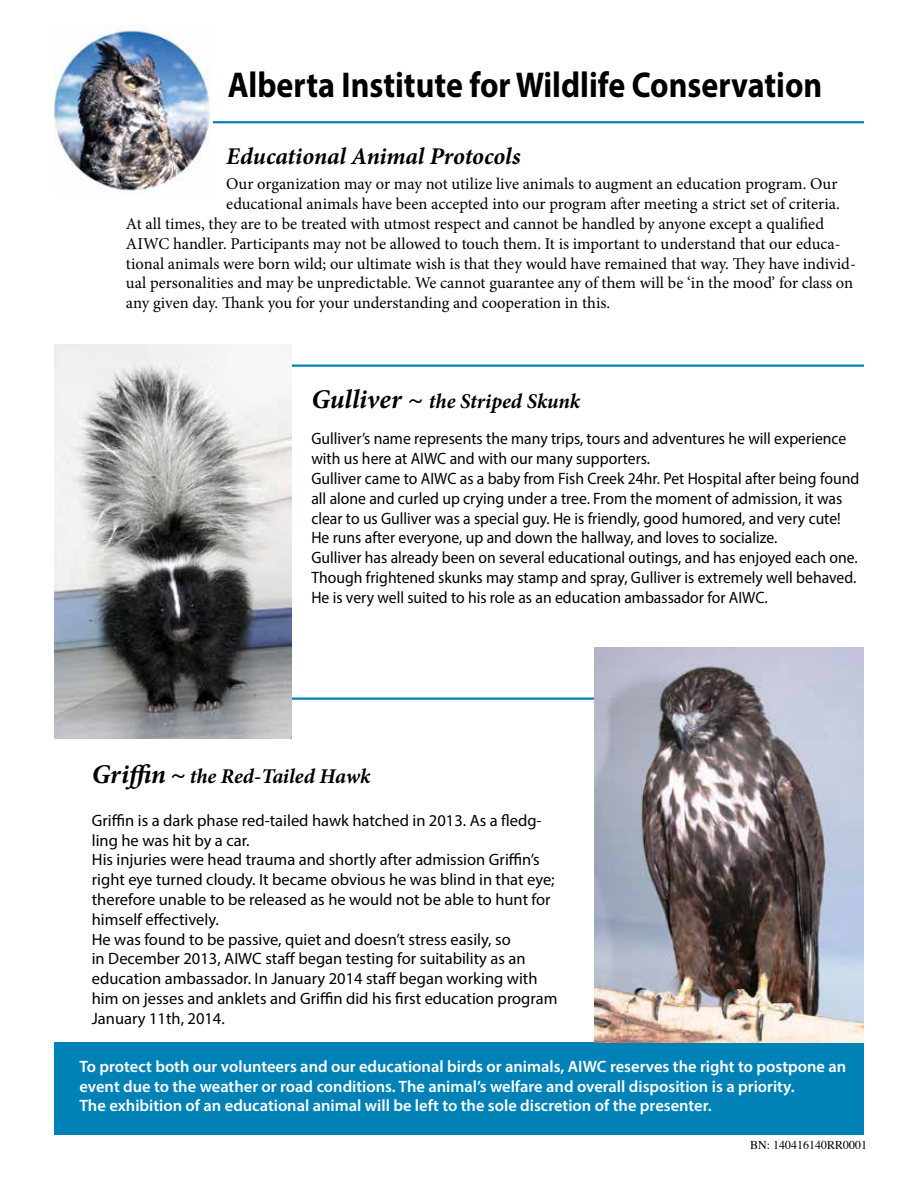
<style>
.page{position:relative;width:918px;height:1188px;background:#fff}
.page>*{position:absolute;margin:0;border:0;box-sizing:border-box;transform-origin:0 0}
.t1{font:700 36px "Myriad Pro";color:#000;scale:.89 1}
.t2{font:italic 700 24px "Minion Pro";letter-spacing:-.005em;color:#000}
.t3{font:italic 700 21px "Minion Pro";letter-spacing:-.005em;color:#000}
.t4{font:16.5px "Minion Pro";color:#000}
.t5{font:16.5px/19.8px "Myriad Pro";color:#000;scale:.95 1}
.t6{font:16.5px/19.8px "Myriad Pro";color:#000}
.t7{font:600 16.5px/19.8px "Myriad Pro";color:#fff}
.t8{font:12px "Times";color:#000}
.s1{font-size:27px}
</style>
<div class="page">
<hr style="left:284px;top:698px;width:368px;height:2px;background:#0082b7">
<hr style="left:277px;top:364px;width:587px;height:3px;background:#0082b7">
<hr style="left:180px;top:121px;width:684px;height:2px;background:#0082b7">
<img style="left:54px;top:26px;width:159px;height:165px">
<div style="left:54px;top:1042px;width:810px;height:92px;background:#0082b7"></div>
<img style="left:594px;top:648px;width:270px;height:394px">
<img style="left:54px;top:344px;width:238px;height:394px">
<h1 class="t1" style="left:228px;top:61px;width:670px">Alberta Institute for Wildlife Conservation</h1>
<h2 class="t2" style="left:226px;top:139px;width:296px">Educational Animal Protocols</h2>
<p class="t4" style="left:226px;top:173px;width:613px">Our organization may or may not utilize live animals to augment an education program. Our</p>
<p class="t4" style="left:226px;top:193px;width:615px">educational animals have been accepted into our program after meeting a strict set of criteria.</p>
<p class="t4" style="left:126px;top:213px;width:700px">At all times, they are to be treated with utmost respect and cannot be handled by anyone except a qualified</p>
<p class="t4" style="left:126px;top:233px;width:716px">AIWC handler. Participants may not be allowed to touch them. It is important to understand that our educa-</p>
<p class="t4" style="left:126px;top:252px;width:731px">tional animals were born wild; our ultimate wish is that they would have remained that way. They have individ-</p>
<p class="t4" style="left:126px;top:272px;width:729px">ual personalities and may be unpredictable. We cannot guarantee any of them will be ‘in the mood’ for class on</p>
<p class="t4" style="left:126px;top:292px;width:486px">any given day. Thank you for your understanding and cooperation in this.</p>
<p class="t3" style="left:311px;top:387px;width:270px"><span class="s1">Gulliver ~</span> the Striped Skunk</p>
<p class="t5" style="left:311px;top:429px;width:578px">Gulliver’s name represents the many trips, tours and adventures he will experience with us here at AIWC and with our many supporters.<br>Gulliver came to AIWC as a baby from Fish Creek 24hr. Pet Hospital after being found all alone and curled up crying under a tree. From the moment of admission, it was clear to us Gulliver was a special guy. He is friendly, good humored, and very cute!<br>He runs after everyone, up and down the hallway, and loves to socialize.<br>Gulliver has already been on several educational outings, and has enjoyed each one.<br>Though frightened skunks may stamp and spray, Gulliver is extremely well behaved.<br>He is very well suited to his role as an education ambassador for AIWC.</p>
<p class="t3" style="left:92px;top:762px;width:280px"><span class="s1">Griffin ~</span> the Red-Tailed Hawk</p>
<p class="t6" style="left:92px;top:810px;width:467px">Griffin is a dark phase red-tailed hawk hatched in 2013. As a fledg&shy;ling he was hit by a car.<br>His injuries were head trauma and shortly after admission Griffin’s right eye turned cloudy. It became obvious he was blind in that eye; therefore unable to be released as he would not be able to hunt for himself effectively.<br>He was found to be passive, quiet and doesn’t stress easily, so<br>in December 2013, AIWC staff began testing for suitability as an education ambassador. In January 2014 staff began working with him on jesses and anklets and Griffin did his first education program January 11th, 2014.</p>
<p class="t7" style="left:80px;top:1056px;width:768px">To protect both our volunteers and our educational birds or animals, AIWC reserves the right to postpone an event due to the weather or road conditions. The animal’s welfare and overall disposition is a priority.<br>The exhibition of an educational animal will be left to the sole discretion of the presenter.</p>
<p class="t8" style="left:750px;top:1133px;width:119px">BN: 140416140RR0001</p>
</div>
